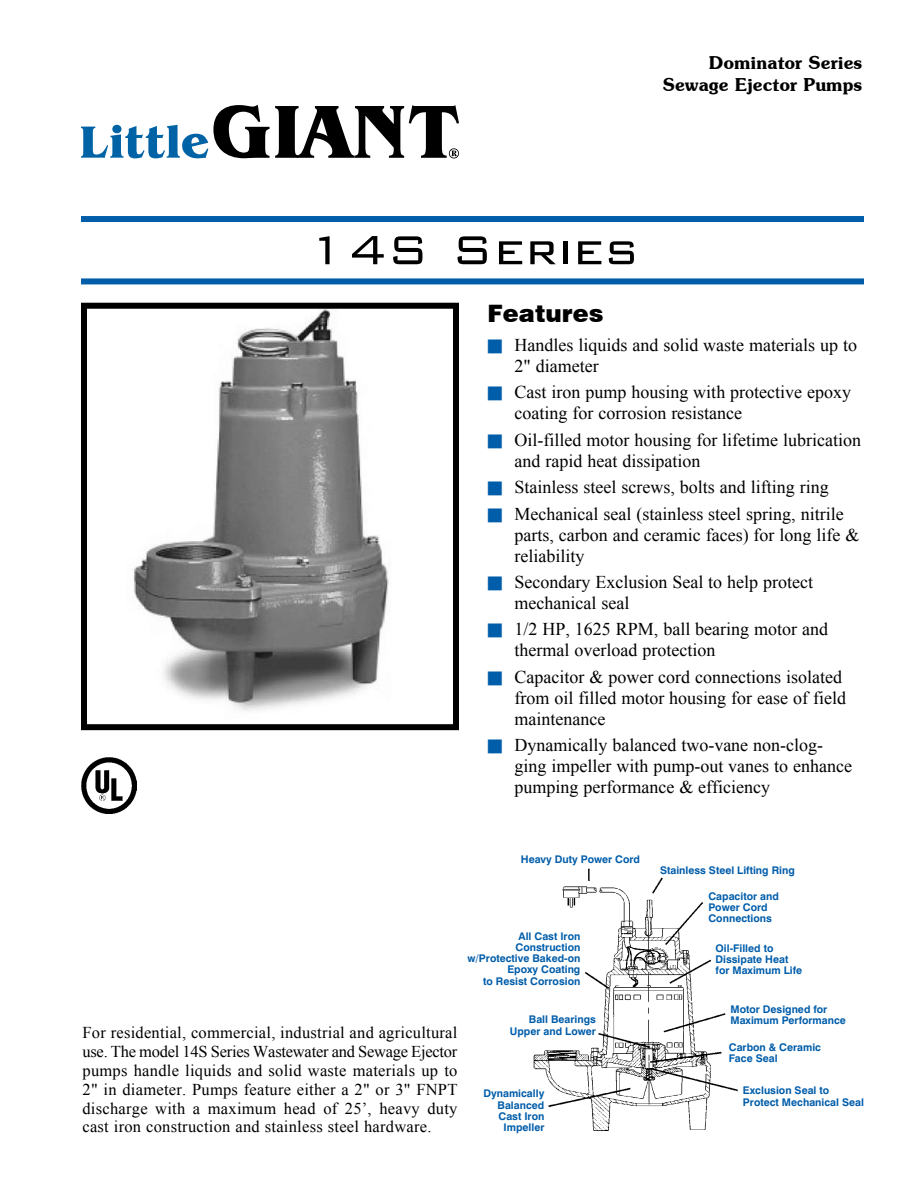
<style>
.page{position:relative;width:918px;height:1188px;background:#fff}
.page>*{position:absolute;margin:0;border:0;box-sizing:border-box;transform-origin:0 0}
.t1{font:300 54px "Bank Gothic BT";color:#000}
.t2{font:900 24px "Swiss 721 BT";color:#000}
.t3{font:18px/21px "Times New Roman";color:#000}
.t4{font:600 18px/21.6px "Souvenir IT Cby BT";color:#000;text-align:right}
.t5{font:16.5px/18.9px "Times New Roman";letter-spacing:.015em;color:#000;text-align:justify}
.t6{font:700 10.5px/11.2px "Swiss 721 BT";color:#005daa}
.s1{color:#005daa}
</style>
<div class="page">
<img style="left:134px;top:310px;width:255px;height:401px">
<div style="left:81px;top:303px;width:378px;height:427px;border:6px solid #000"></div>
<img style="left:533px;top:868px;width:205px;height:263px">
<div style="left:81px;top:216px;width:783px;height:6px;background:#005daa"></div>
<div style="left:81px;top:278px;width:783px;height:6px;background:#005daa"></div>
<img style="left:81px;top:758px;width:56px;height:56px">
<svg style="left:81px;top:105px;width:378px;height:53px"></svg>
<p class="t4" style="left:663px;top:52px;width:201px">Dominator Series<br>Sewage Ejector Pumps</p>
<h1 class="t1" style="left:306px;top:222px;width:334px">14S Series</h1>
<h2 class="t2" style="left:488px;top:299px;width:118px">Features</h2>
<p class="t3" style="left:515px;top:334px;width:344px;text-indent:-27px"><span class="s1">■</span> Handles liquids and solid waste materials up to<br>2" diameter</p>
<p class="t3" style="left:515px;top:382px;width:338px;text-indent:-27px"><span class="s1">■</span> Cast iron pump housing with protective epoxy coating for corrosion resistance</p>
<p class="t3" style="left:515px;top:429px;width:348px;text-indent:-27px"><span class="s1">■</span> Oil-filled motor housing for lifetime lubrication and rapid heat dissipation</p>
<p class="t3" style="left:488px;top:476px;width:343px"><span class="s1">■</span> Stainless steel screws, bolts and lifting ring</p>
<p class="t3" style="left:515px;top:503px;width:346px;text-indent:-27px"><span class="s1">■</span> Mechanical seal (stainless steel spring, nitrile parts, carbon and ceramic faces) for long life &amp; reliability</p>
<p class="t3" style="left:515px;top:571px;width:300px;text-indent:-27px"><span class="s1">■</span> Secondary Exclusion Seal to help protect mechanical seal</p>
<p class="t3" style="left:515px;top:619px;width:315px;text-indent:-27px"><span class="s1">■</span> 1/2 HP, 1625 RPM, ball bearing motor and thermal overload protection</p>
<p class="t3" style="left:515px;top:666px;width:333px;text-indent:-27px"><span class="s1">■</span> Capacitor &amp; power cord connections isolated from oil filled motor housing for ease of field maintenance</p>
<p class="t3" style="left:515px;top:734px;width:339px;text-indent:-27px"><span class="s1">■</span> Dynamically balanced two-vane non-clog&shy;ging impeller with pump-out vanes to enhance pumping performance &amp; efficiency</p>
<p class="t6" style="left:521px;top:854px;width:121px">Heavy Duty Power Cord</p>
<p class="t6" style="left:468px;top:930px;width:114px;text-align:right">All Cast Iron<br>Construction w/Protective Baked-on<br>Epoxy Coating<br>to Resist Corrosion</p>
<p class="t5" style="left:82px;top:1023px;width:377px">For residential, commercial, industrial and agricultural use. The model 14S Series Wastewater and Sewage Ejector pumps handle liquids and solid waste materials up to 2" in diameter. Pumps feature either a 2" or 3" FNPT discharge with a maximum head of 25’, heavy duty cast iron construction and stainless steel hardware.</p>
<p class="t6" style="left:510px;top:1014px;width:87px;text-align:right">Ball Bearings<br>Upper and Lower</p>
<p class="t6" style="left:483px;top:1088px;width:62px;text-align:right">Dynamically<br>Balanced<br>Cast Iron<br>Impeller</p>
<p class="t6" style="left:660px;top:864px;width:136px">Stainless Steel Lifting Ring</p>
<p class="t6" style="left:708px;top:890px;width:72px">Capacitor and<br>Power Cord<br>Connections</p>
<p class="t6" style="left:716px;top:942px;width:88px">Oil-Filled to<br>Dissipate Heat for Maximum Life</p>
<p class="t6" style="left:730px;top:1004px;width:117px">Motor Designed for<br>Maximum Performance</p>
<p class="t6" style="left:729px;top:1041px;width:94px">Carbon &amp; Ceramic<br>Face Seal</p>
<p class="t6" style="left:743px;top:1085px;width:123px">Exclusion Seal to<br>Protect Mechanical Seal</p>
</div>
